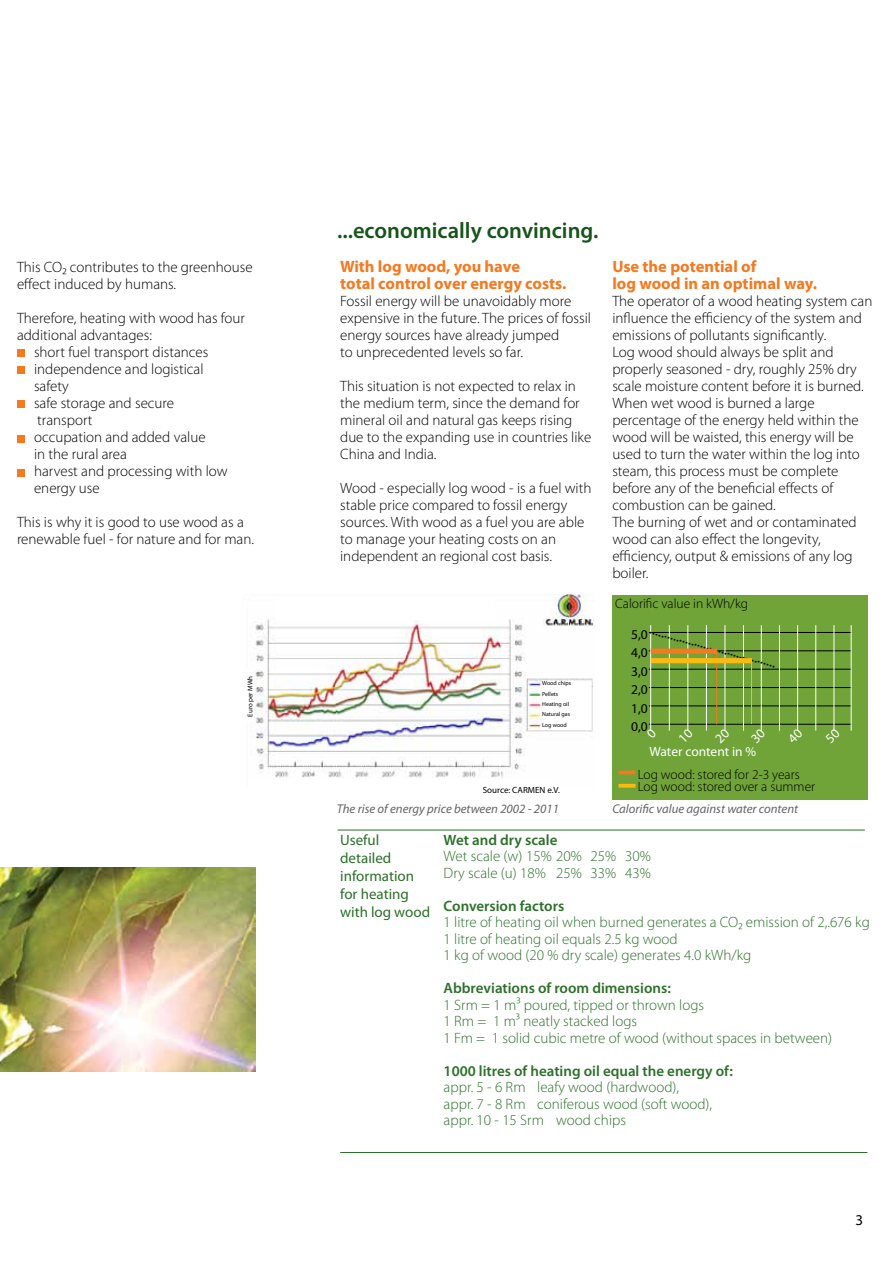
<style>
.page{position:relative;width:893px;height:1263px;background:#fff}
.page>*{position:absolute;margin:0;border:0;box-sizing:border-box;transform-origin:0 0}
.t1{font:600 22.5px "Myriad Pro";color:#16541a}
.t2{font:700 16.5px/17px "Myriad Pro";color:#f47920}
.t3{font:300 15px/17px "Myriad Pro";color:#000}
.t4{font:300 15px/16.5px "Myriad Pro";color:#2c702a}
.t5{font:600 15px "Myriad Pro";color:#2c702a}
.t6{font:15px/18px "Myriad Pro";color:#2c702a}
.t7{font:15px "Myriad Pro";color:#000}
.t8{font:300 13.5px/12.3px "Myriad Pro";color:#000}
.t9{font:13.5px "Myriad Pro";color:#000}
.t10{font:13.5px "Myriad Pro";letter-spacing:-.005em;color:#fff}
.t11{font:italic 12.75px "Myriad Pro";color:#636466}
.t12{font:9px "Myriad Pro";color:#000}
.t13{font:6.9px "Myriad Pro";color:#000}
.t14{font:5.85px/10.4px "Myriad Pro";color:#000}
</style>
<div class="page">
<hr style="left:338px;top:830px;width:527px;height:1px;background:#2c702a">
<hr style="left:340px;top:1152px;width:527px;height:1px;background:#2c702a">
<div style="left:17px;top:350px;width:7px;height:7px;background:#f47920"></div>
<div style="left:17px;top:367px;width:7px;height:7px;background:#f47920"></div>
<div style="left:17px;top:401px;width:7px;height:7px;background:#f47920"></div>
<div style="left:17px;top:435px;width:7px;height:7px;background:#f47920"></div>
<div style="left:17px;top:469px;width:7px;height:7px;background:#f47920"></div>
<img style="left:1px;top:867px;width:254px;height:204px">
<img style="left:0;top:595px;width:1px;height:476px">
<div style="left:612px;top:595px;width:255px;height:204px;background:#70a338"></div>
<hr style="left:649px;top:724px;width:202px;height:1px;background:#000">
<hr style="left:649px;top:705px;width:202px;height:1px;background:#000">
<hr style="left:649px;top:687px;width:202px;height:1px;background:#000">
<hr style="left:649px;top:669px;width:202px;height:1px;background:#000">
<hr style="left:649px;top:650px;width:202px;height:1px;background:#000">
<hr style="left:649px;top:632px;width:202px;height:1px;background:#000">
<hr style="left:618px;top:771px;width:17px;height:3px;background:#f47920">
<svg style="left:618px;top:784px;width:17px;height:4px"></svg>
<hr style="left:743px;top:625px;width:1px;height:106px;background:#fff">
<hr style="left:725px;top:625px;width:1px;height:106px;background:#fff">
<hr style="left:706px;top:625px;width:1px;height:106px;background:#fff">
<hr style="left:687px;top:625px;width:1px;height:106px;background:#fff">
<hr style="left:669px;top:625px;width:1px;height:106px;background:#fff">
<hr style="left:650px;top:625px;width:1px;height:106px;background:#fff">
<hr style="left:761px;top:625px;width:1px;height:106px;background:#fff">
<hr style="left:779px;top:625px;width:1px;height:106px;background:#fff">
<hr style="left:797px;top:625px;width:1px;height:106px;background:#fff">
<hr style="left:815px;top:625px;width:1px;height:106px;background:#fff">
<hr style="left:834px;top:625px;width:1px;height:106px;background:#fff">
<hr style="left:851px;top:625px;width:1px;height:106px;background:#fff">
<div style="left:651px;top:649px;width:66px;height:5px;background:#f47920"></div>
<hr style="left:716px;top:650px;width:1px;height:74px;background:#f47920">
<div style="left:651px;top:658px;width:101px;height:5px;background:#fdb913"></div>
<hr style="left:751px;top:660px;width:1px;height:64px;background:#fdb913">
<img style="left:254px;top:594px;width:340px;height:184px">
<div style="left:542px;top:681px;width:49px;height:48px;background:#fff"></div>
<div style="left:276px;top:599px;width:219px;height:20px;background:#fff"></div>
<p class="t3" style="left:17px;top:259px;width:237px">This CO₂ contributes to the greenhouse effect induced by humans.</p>
<p class="t3" style="left:17px;top:310px;width:229px">Therefore, heating with wood has four</p>
<p class="t3" style="left:17px;top:327px;width:137px">additional advantages:</p>
<p class="t3" style="left:34px;top:344px;width:176px">short fuel transport distances</p>
<p class="t3" style="left:34px;top:361px;width:171px">independence and logistical</p>
<p class="t3" style="left:34px;top:378px;width:36px">safety</p>
<p class="t3" style="left:34px;top:395px;width:142px">safe storage and secure</p>
<p class="t3" style="left:37px;top:412px;width:57px">transport</p>
<p class="t3" style="left:34px;top:429px;width:173px">occupation and added value</p>
<p class="t3" style="left:34px;top:446px;width:94px">in the rural area</p>
<p class="t3" style="left:34px;top:463px;width:195px">harvest and processing with low</p>
<p class="t3" style="left:34px;top:480px;width:67px">energy use</p>
<p class="t3" style="left:17px;top:514px;width:239px">This is why it is good to use wood as a renewable fuel - for nature and for man.</p>
<p class="t13" style="left:246px;top:717px;width:42px;rotate:-90deg">Euro per MWh</p>
<h1 class="t1" style="left:337px;top:216px;width:263px">...economically convincing.</h1>
<p class="t2" style="left:340px;top:258px;width:228px">With log wood, you have<br>total control over energy costs.</p>
<p class="t3" style="left:340px;top:293px;width:252px">Fossil energy will be unavoidably more expensive in the future. The prices of fossil energy sources have already jumped<br>to unprecedented levels so far.</p>
<p class="t3" style="left:340px;top:378px;width:253px">This situation is not expected to relax in the medium term, since the demand for mineral oil and natural gas keeps rising due to the expanding use in countries like China and India.</p>
<p class="t3" style="left:340px;top:480px;width:253px">Wood - especially log wood - is a fuel with stable price compared to fossil energy sources. With wood as a fuel you are able to manage your heating costs on an independent an regional cost basis.</p>
<p class="t14" style="left:542px;top:678px;width:30px">Wood chips<br>Pellets<br>Heating oil<br>Natural gas<br>Log wood</p>
<p class="t12" style="left:483px;top:785px;width:79px">Source: CARMEN e.V.</p>
<p class="t2" style="left:612px;top:258px;width:206px">Use the potential of<br>log wood in an optimal way.</p>
<p class="t3" style="left:612px;top:293px;width:262px">The operator of a wood heating system can influence the efficiency of the system and emissions of pollutants significantly.<br>Log wood should always be split and properly seasoned - dry, roughly 25% dry scale moisture content before it is burned.<br>When wet wood is burned a large percentage of the energy held within the wood will be waisted, this energy will be used to turn the water within the log into steam, this process must be complete before any of the beneficial effects of combustion can be gained.<br>The burning of wet and or contaminated wood can also effect the longevity, efficiency, output &amp; emissions of any log boiler.</p>
<p class="t8" style="left:615px;top:597px;width:134px">Calorific value in kWh/kg</p>
<p class="t7" style="left:652px;top:620px;width:132px;rotate:15deg">..........................................</p>
<p class="t9" style="left:631px;top:626px;width:18px">5,0</p>
<p class="t9" style="left:631px;top:644px;width:18px">4,0</p>
<p class="t9" style="left:631px;top:663px;width:18px">3,0</p>
<p class="t9" style="left:631px;top:682px;width:18px">2,0</p>
<p class="t9" style="left:631px;top:700px;width:18px">1,0</p>
<p class="t9" style="left:631px;top:718px;width:18px">0,0</p>
<p class="t10" style="left:649px;top:743px;width:108px">Water content in %</p>
<p class="t8" style="left:638px;top:768px;width:179px">Log wood: stored for 2-3 years<br>Log wood: stored over a summer</p>
<p class="t11" style="left:612px;top:801px;width:187px">Calorific value against water content</p>
<p class="t11" style="left:337px;top:801px;width:224px">The rise of energy price between 2002 - 2011</p>
<p class="t6" style="left:340px;top:830px;width:91px">Useful detailed information for heating with log wood</p>
<p class="t5" style="left:444px;top:830px;width:115px">Wet and dry scale</p>
<p class="t4" style="left:444px;top:848px;width:209px">Wet scale (w) 15% 20% 25% 30%<br>Dry scale (u) 18% 25% 33% 43%</p>
<p class="t5" style="left:444px;top:896px;width:122px">Conversion factors</p>
<p class="t4" style="left:444px;top:914px;width:428px">1 litre of heating oil when burned generates a CO₂ emission of 2,.676 kg<br>1 litre of heating oil equals 2.5 kg wood<br>1 kg of wood (20 % dry scale) generates 4.0 kWh/kg</p>
<p class="t5" style="left:444px;top:979px;width:229px">Abbreviations of room dimensions:</p>
<p class="t4" style="left:444px;top:996px;width:390px">1 Srm = 1 m³ poured, tipped or thrown logs<br>1 Rm = 1 m³ neatly stacked logs<br>1 Fm = 1 solid cubic metre of wood (without spaces in between)</p>
<p class="t5" style="left:444px;top:1061px;width:291px">1000 litres of heating oil equal the energy of:</p>
<p class="t4" style="left:444px;top:1079px;width:270px">appr. 5 - 6 Rm leafy wood (hardwood), appr. 7 - 8 Rm coniferous wood (soft wood), appr. 10 - 15 Srm wood chips</p>
<p class="t7" style="left:855px;top:1210px;width:9px">3</p>
</div>
